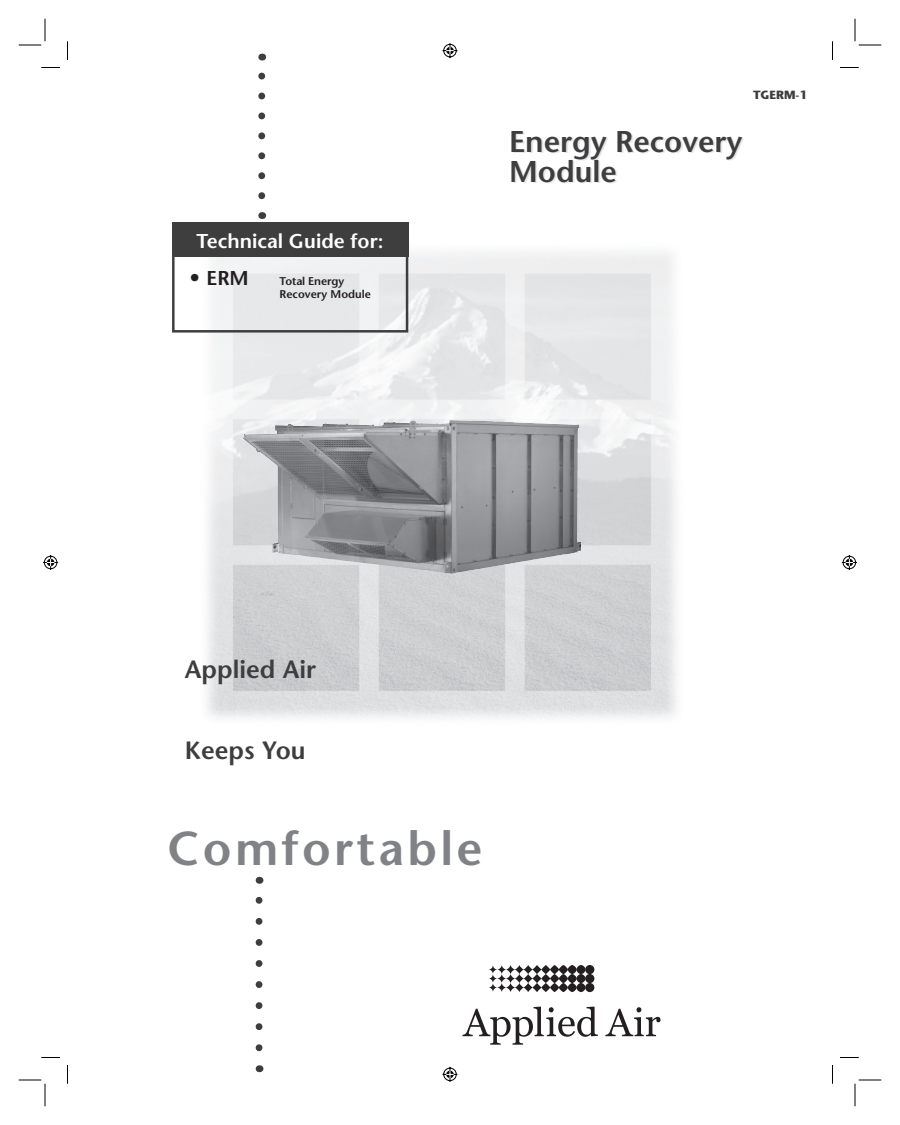
<style>
.page{position:relative;width:900px;height:1125px;background:#fff}
.page>*{position:absolute;margin:0;border:0;box-sizing:border-box;transform-origin:0 0}
.t1{font:600 47.5px "Stone Sans";letter-spacing:.07em;color:#808285}
.t2{font:600 30px/30px "Stone Sans";color:#3e3e3f}
.t3{font:600 25px "Stone Sans";color:#3e3e3f}
.t4{font:600 20px "Stone Sans";color:#fff}
.t5{font:600 20px "Stone Sans";color:#231f20}
.t6{font:700 11.88px "Stone Sans";color:#3e3e3f}
.t7{font:600 11.25px/13.5px "Stone Sans";color:#231f20}
.s1{font-size:21.25px}
</style>
<div class="page">
<svg style="left:462px;top:1007px;width:136px;height:38px"></svg>
<svg style="left:605px;top:1007px;width:56px;height:29px"></svg>
<div style="left:585px;top:965px;width:9px;height:9px;background:#231f20;border-radius:50%"></div>
<svg style="left:576px;top:965px;width:10px;height:9px"></svg>
<svg style="left:568px;top:965px;width:9px;height:9px"></svg>
<svg style="left:559px;top:965px;width:9px;height:9px"></svg>
<svg style="left:550px;top:965px;width:9px;height:9px"></svg>
<svg style="left:541px;top:965px;width:9px;height:9px"></svg>
<svg style="left:532px;top:965px;width:10px;height:9px"></svg>
<svg style="left:524px;top:965px;width:9px;height:9px"></svg>
<svg style="left:515px;top:965px;width:9px;height:9px"></svg>
<svg style="left:506px;top:965px;width:9px;height:9px"></svg>
<svg style="left:497px;top:965px;width:9px;height:9px"></svg>
<svg style="left:488px;top:965px;width:10px;height:9px"></svg>
<div style="left:585px;top:974px;width:9px;height:9px;background:#231f20;border-radius:50%"></div>
<svg style="left:576px;top:974px;width:10px;height:9px"></svg>
<svg style="left:568px;top:974px;width:9px;height:9px"></svg>
<svg style="left:559px;top:974px;width:9px;height:9px"></svg>
<svg style="left:550px;top:974px;width:9px;height:9px"></svg>
<svg style="left:541px;top:974px;width:9px;height:9px"></svg>
<svg style="left:532px;top:974px;width:10px;height:9px"></svg>
<svg style="left:524px;top:974px;width:9px;height:9px"></svg>
<svg style="left:515px;top:974px;width:9px;height:9px"></svg>
<svg style="left:506px;top:974px;width:9px;height:9px"></svg>
<svg style="left:497px;top:974px;width:9px;height:9px"></svg>
<svg style="left:488px;top:974px;width:10px;height:9px"></svg>
<div style="left:585px;top:983px;width:9px;height:9px;background:#231f20;border-radius:50%"></div>
<svg style="left:576px;top:983px;width:10px;height:9px"></svg>
<svg style="left:568px;top:983px;width:9px;height:9px"></svg>
<svg style="left:559px;top:983px;width:9px;height:9px"></svg>
<svg style="left:550px;top:983px;width:9px;height:9px"></svg>
<svg style="left:541px;top:983px;width:9px;height:9px"></svg>
<svg style="left:532px;top:983px;width:10px;height:9px"></svg>
<svg style="left:524px;top:983px;width:9px;height:9px"></svg>
<svg style="left:515px;top:983px;width:9px;height:9px"></svg>
<svg style="left:506px;top:983px;width:9px;height:9px"></svg>
<svg style="left:497px;top:983px;width:9px;height:9px"></svg>
<svg style="left:488px;top:983px;width:10px;height:9px"></svg>
<img style="left:206px;top:231px;width:471px;height:488px">
<svg style="left:256px;top:896px;width:6px;height:152px"></svg>
<div style="left:172px;top:222px;width:236px;height:111px;border:2px solid #3e3e3f"></div>
<div style="left:172px;top:222px;width:236px;height:35px;background:#3e3e3f"></div>
<svg style="left:258px;top:72px;width:7px;height:124px"></svg>
<img style="left:470px;top:542px;width:111px;height:28px">
<svg style="left:41px;top:67px;width:19px;height:1px"></svg>
<svg style="left:840px;top:67px;width:19px;height:1px"></svg>
<svg style="left:41px;top:1057px;width:19px;height:1px"></svg>
<svg style="left:840px;top:1057px;width:19px;height:1px"></svg>
<svg style="left:67px;top:41px;width:1px;height:19px"></svg>
<svg style="left:67px;top:1065px;width:1px;height:19px"></svg>
<svg style="left:832px;top:41px;width:1px;height:19px"></svg>
<svg style="left:832px;top:1065px;width:1px;height:19px"></svg>
<svg style="left:19px;top:19px;width:27px;height:27px"></svg>
<svg style="left:19px;top:1080px;width:27px;height:26px"></svg>
<svg style="left:855px;top:19px;width:26px;height:27px"></svg>
<svg style="left:855px;top:1080px;width:26px;height:26px"></svg>
<svg style="left:442px;top:43px;width:16px;height:16px"></svg>
<svg style="left:442px;top:1066px;width:16px;height:16px"></svg>
<svg style="left:43px;top:555px;width:16px;height:15px"></svg>
<svg style="left:841px;top:555px;width:16px;height:15px"></svg>
<h3 class="t4" style="left:196px;top:233px;width:189px">Technical Guide for:</h3>
<h3 class="t5" style="left:190px;top:270px;width:61px"><span class="s1">•</span> ERM</h3>
<p class="t7" style="left:280px;top:275px;width:93px">Total Energy<br>Recovery Module</p>
<p class="t6" style="left:753px;top:91px;width:56px">TGERM-1</p>
<h2 class="t2" style="left:509px;top:129px;width:235px">Energy Recovery<br>Module</h2>
<h3 class="t3" style="left:185px;top:659px;width:133px">Applied Air</h3>
<h3 class="t3" style="left:185px;top:741px;width:122px">Keeps You</h3>
<h1 class="t1" style="left:168px;top:830px;width:317px">Comfortable</h1>
</div>
